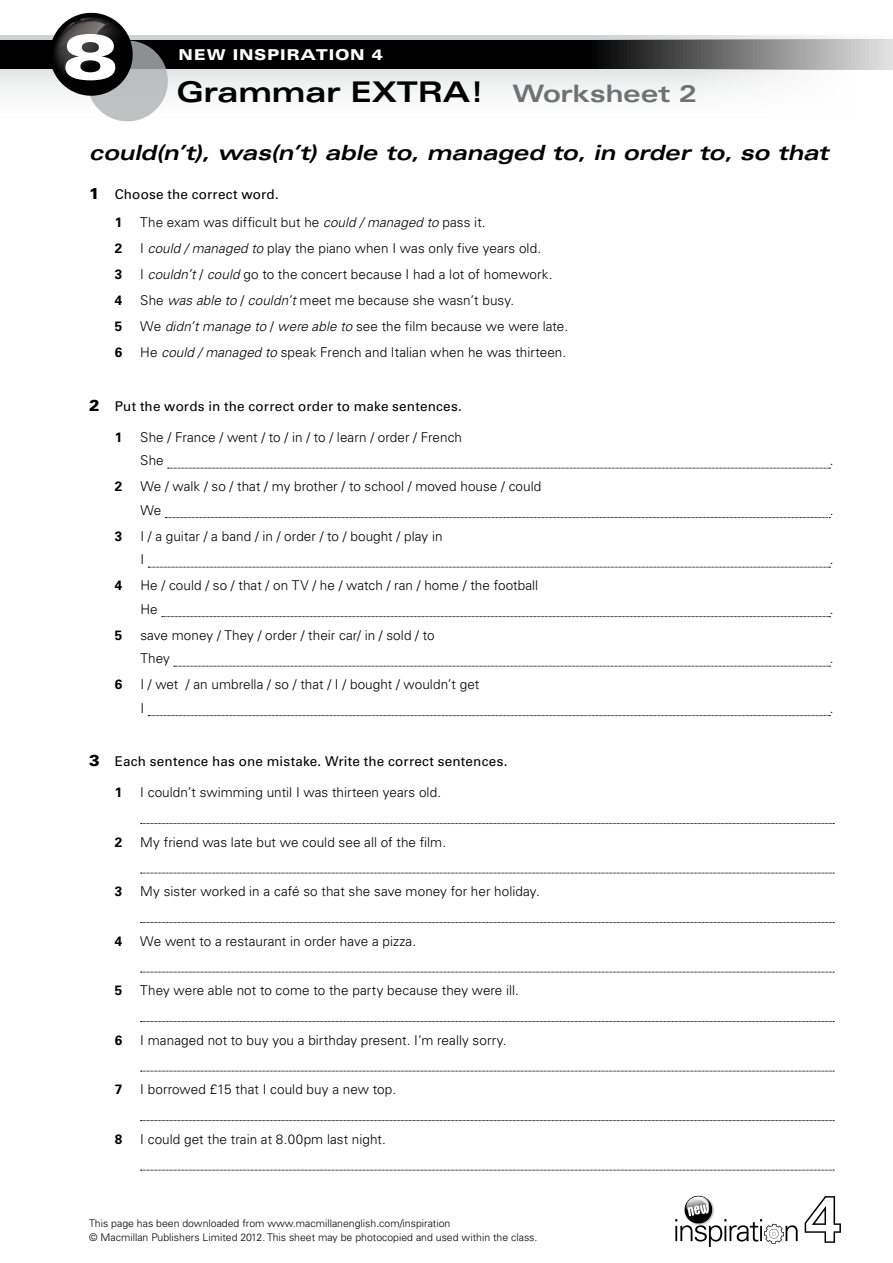
<style>
.page{position:relative;width:893px;height:1263px;background:#fff}
.page>*{position:absolute;margin:0;border:0;box-sizing:border-box;transform-origin:0 0}
.t1{font:66px "Helvetica Neue LT Std Bd Ou";color:#000}
.t2{font:700 expanded 28.5px "Univers LT Std";letter-spacing:-.01em;color:#000}
.t3{font:italic 700 expanded 21px "Univers LT Std";letter-spacing:-.01em;color:#000}
.t4{font:900 expanded 15px "Univers LT Std";letter-spacing:.05em;color:#fff}
.t5{font:300 13.5px/23.2px "Univers LT Std";letter-spacing:.005em;color:#000}
.t6{font:13.5px/28.2px "Univers LT Std";letter-spacing:.015em;color:#000}
.t7{font:700 13.5px "Univers LT Std";color:#000}
.t8{font:300 10.5px/14.1px "Univers LT Std";color:#000}
.s1{font-size:24px;color:#707172}
.s2{font-style:normal}
.s3{font-weight:900;font-size:15.75px}
.s4{font-weight:700}
.s5{font-style:italic}
</style>
<div class="page">
<svg style="left:0;top:39px;width:893px;height:31px;background:#383838"></svg>
<svg style="left:0;top:35px;width:834px;height:4px;background:#d5d6d7"></svg>
<div style="left:0;top:70px;width:893px;height:55px;background:linear-gradient(to bottom,#ebeced,#fff)"></div>
<svg style="left:87px;top:41px;width:81px;height:80px;background:#b3b5b6"></svg>
<svg style="left:50px;top:13px;width:83px;height:83px;background:#454546"></svg>
<svg style="left:675px;top:1195px;width:123px;height:52px"></svg>
<svg style="left:168px;top:468px;width:662px;height:1px"></svg>
<svg style="left:165px;top:517px;width:665px;height:1px"></svg>
<svg style="left:148px;top:567px;width:682px;height:1px"></svg>
<svg style="left:162px;top:616px;width:668px;height:1px"></svg>
<svg style="left:174px;top:666px;width:656px;height:1px"></svg>
<svg style="left:148px;top:715px;width:682px;height:1px"></svg>
<svg style="left:141px;top:823px;width:693px;height:1px"></svg>
<svg style="left:141px;top:873px;width:693px;height:1px"></svg>
<svg style="left:141px;top:922px;width:693px;height:1px"></svg>
<svg style="left:141px;top:972px;width:693px;height:1px"></svg>
<svg style="left:141px;top:1021px;width:693px;height:1px"></svg>
<svg style="left:141px;top:1071px;width:693px;height:1px"></svg>
<svg style="left:141px;top:1120px;width:693px;height:1px"></svg>
<svg style="left:141px;top:1170px;width:693px;height:1px"></svg>
<h2 class="t2" style="left:62px;top:76px;width:636px"><sup>8</sup> Grammar EXTRA! <span class="s1">Worksheet 2</span></h2>
<p class="t4" style="left:179px;top:46px;width:206px">NEW INSPIRATION 4</p>
<h3 class="t3" style="left:89px;top:140px;width:741px">could(n’t)<span class="s2">,</span> was(n’t) able to<span class="s2">,</span> managed to<span class="s2">,</span> in order to<span class="s2">,</span> so that</h3>
<p class="t6" style="left:115px;top:180px;width:165px;text-indent:-26px"><span class="s3">1</span> Choose the correct word.<br><span class="s4">1</span></p>
<p class="t5" style="left:140px;top:211px;width:347px">The exam was difficult but he <span class="s5">could / managed to</span> pass it.</p>
<p class="t7" style="left:115px;top:241px;width:9px">2</p>
<p class="t5" style="left:140px;top:237px;width:402px">I <span class="s5">could / managed to</span> play the piano when I was only five years old.</p>
<p class="t7" style="left:115px;top:267px;width:9px">3</p>
<p class="t5" style="left:140px;top:263px;width:414px">I <span class="s5">couldn’t</span> / <span class="s5">could</span> go to the concert because I had a lot of homework.</p>
<p class="t7" style="left:115px;top:293px;width:9px">4</p>
<p class="t5" style="left:140px;top:289px;width:375px">She <span class="s5">was able to</span> / <span class="s5">couldn’t</span> meet me because she wasn’t busy.</p>
<p class="t7" style="left:115px;top:319px;width:9px">5</p>
<p class="t5" style="left:140px;top:315px;width:429px">We <span class="s5">didn’t manage to</span> / <span class="s5">were able to</span> see the film because we were late.</p>
<p class="t7" style="left:115px;top:345px;width:9px">6</p>
<p class="t5" style="left:140px;top:341px;width:427px">He <span class="s5">could / managed to</span> speak French and Italian when he was thirteen.</p>
<p class="t6" style="left:89px;top:392px;width:374px"><span class="s3">2</span> Put the words in the correct order to make sentences.</p>
<p class="t7" style="left:115px;top:429px;width:9px">1</p>
<p class="t5" style="left:140px;top:425px;width:323px">She / France / went / to / in / to / learn / order / French<br>She</p>
<p class="t7" style="left:115px;top:479px;width:9px">2</p>
<p class="t5" style="left:140px;top:475px;width:402px">We / walk / so / that / my brother / to school / moved house / could<br>We</p>
<p class="t7" style="left:115px;top:528px;width:9px">3</p>
<p class="t5" style="left:140px;top:524px;width:304px">I / a guitar / a band / in / order / to / bought / play in<br>I</p>
<p class="t7" style="left:115px;top:578px;width:9px">4</p>
<p class="t5" style="left:140px;top:574px;width:399px">He / could / so / that / on TV / he / watch / ran / home / the football<br>He</p>
<p class="t7" style="left:115px;top:627px;width:9px">5</p>
<p class="t5" style="left:140px;top:623px;width:296px">save money / They / order / their car/ in / sold / to<br>They</p>
<p class="t7" style="left:115px;top:677px;width:9px">6</p>
<p class="t5" style="left:140px;top:673px;width:341px">I / wet / an umbrella / so / that / I / bought / wouldn’t get<br>I</p>
<p class="t6" style="left:89px;top:747px;width:420px"><span class="s3">3</span> Each sentence has one mistake. Write the correct sentences.</p>
<p class="t7" style="left:115px;top:785px;width:9px">1</p>
<p class="t5" style="left:140px;top:781px;width:302px">I couldn’t swimming until I was thirteen years old.</p>
<p class="t7" style="left:115px;top:834px;width:9px">2</p>
<p class="t5" style="left:140px;top:830px;width:307px">My friend was late but we could see all of the film.</p>
<p class="t7" style="left:115px;top:884px;width:9px">3</p>
<p class="t5" style="left:140px;top:880px;width:401px">My sister worked in a café so that she save money for her holiday.</p>
<p class="t7" style="left:115px;top:933px;width:9px">4</p>
<p class="t5" style="left:140px;top:929px;width:277px">We went to a restaurant in order have a pizza.</p>
<p class="t7" style="left:115px;top:983px;width:9px">5</p>
<p class="t5" style="left:140px;top:979px;width:380px">They were able not to come to the party because they were ill.</p>
<p class="t7" style="left:115px;top:1032px;width:9px">6</p>
<p class="t5" style="left:140px;top:1028px;width:368px">I managed not to buy you a birthday present. I’m really sorry.</p>
<p class="t7" style="left:115px;top:1082px;width:9px">7</p>
<p class="t5" style="left:140px;top:1078px;width:257px">I borrowed £15 that I could buy a new top.</p>
<p class="t7" style="left:115px;top:1131px;width:9px">8</p>
<p class="t5" style="left:140px;top:1127px;width:247px">I could get the train at 8.00pm last night.</p>
<p class="t8" style="left:89px;top:1216px;width:450px">This page has been downloaded from www.macmillanenglish.com/inspiration<br>© Macmillan Publishers Limited 2012. This sheet may be photocopied and used within the class.</p>
<p class="t5" style="left:830px;top:449px;width:5px">.</p>
<p class="t5" style="left:830px;top:498px;width:5px">.</p>
<p class="t5" style="left:830px;top:548px;width:5px">.</p>
<p class="t5" style="left:830px;top:597px;width:5px">.</p>
<p class="t5" style="left:830px;top:647px;width:5px">.</p>
<p class="t5" style="left:830px;top:696px;width:5px">.</p>
<h1 class="t1" style="left:802px;top:1177px;width:43px">4</h1>
</div>
